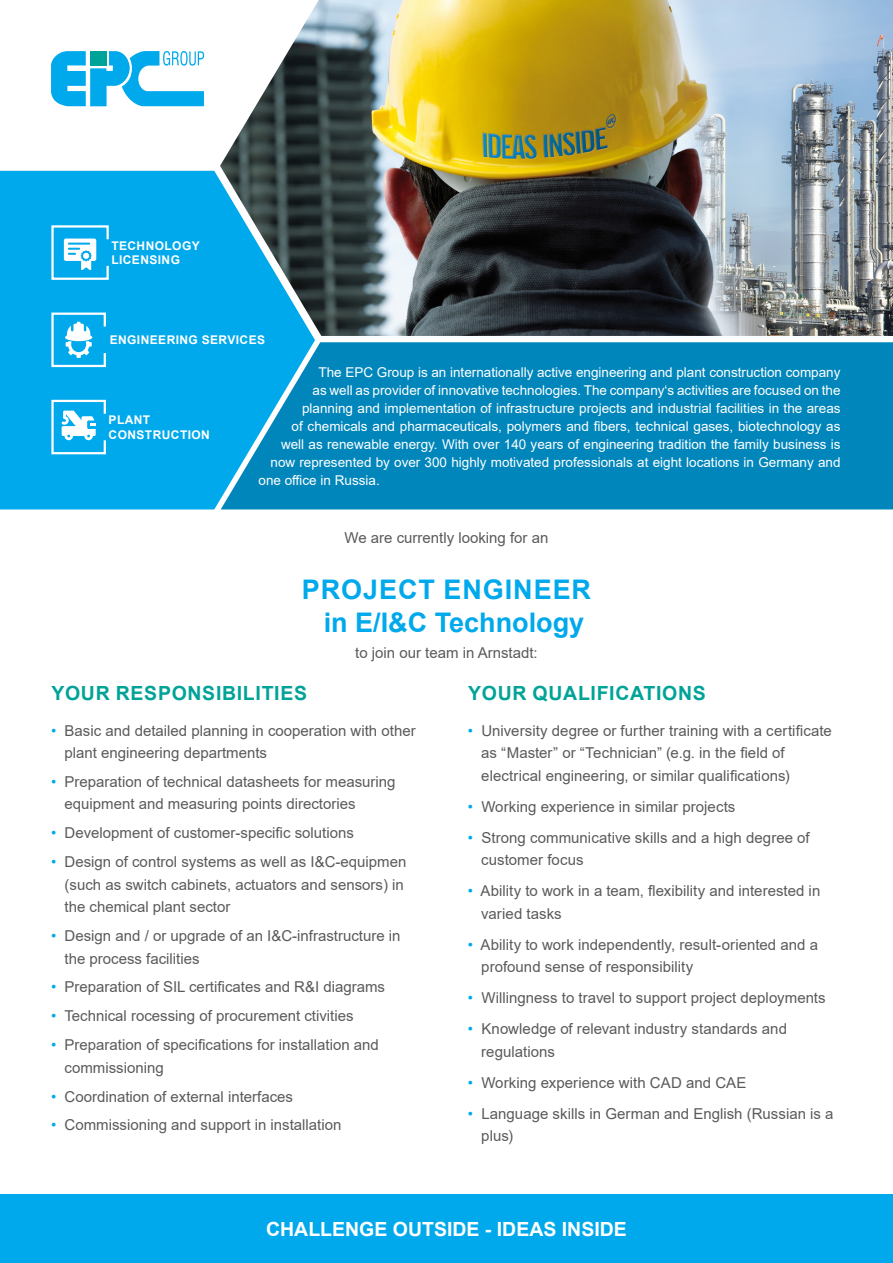
<style>
.page{position:relative;width:893px;height:1263px;background:#fff}
.page>*{position:absolute;margin:0;border:0;box-sizing:border-box;transform-origin:0 0}
.t1{font:700 27px "Arial";color:#00a9eb}
.t2{font:700 27px "Arial";letter-spacing:.035em;color:#00a9eb}
.t3{font:700 19.5px "Arial";letter-spacing:.035em;color:#00a397}
.t4{font:700 19.5px "Arial";color:#fff}
.t5{font:15px/22.5px "Arial";color:#5a5a5a}
.t6{font:13.5px "Arial";color:#fff}
.t7{font:700 12px "Arial";letter-spacing:.035em;color:#fff}
.s1{color:#00a9eb}
</style>
<div class="page">
<div style="left:0;top:171px;width:315px;height:338px;background:#00a9eb"></div>
<svg style="left:221px;top:342px;width:672px;height:167px;background:#038abf"></svg>
<svg style="left:51px;top:51px;width:153px;height:55px"></svg>
<svg style="left:50px;top:224px;width:60px;height:57px"></svg>
<svg style="left:50px;top:311px;width:57px;height:57px"></svg>
<svg style="left:50px;top:399px;width:57px;height:56px"></svg>
<div style="left:0;top:1195px;width:893px;height:68px;background:#00a9eb"></div>
<img style="left:220px;top:0;width:673px;height:336px">
<p class="t7" style="left:111px;top:237px;width:90px">TECHNOLOGY</p>
<p class="t7" style="left:111px;top:251px;width:70px">LICENSING</p>
<p class="t7" style="left:110px;top:331px;width:157px">ENGINEERING SERVICES</p>
<p class="t7" style="left:109px;top:412px;width:43px">PLANT</p>
<p class="t7" style="left:109px;top:426px;width:103px">CONSTRUCTION</p>
<p class="t6" style="left:319px;top:363px;width:523px">The EPC Group is an internationally active engineering and plant construction company</p>
<p class="t6" style="left:313px;top:381px;width:529px">as well as provider of innovative technologies. The company‘s activities are focused on the</p>
<p class="t6" style="left:302px;top:399px;width:540px">planning and implementation of infrastructure projects and industrial facilities in the areas</p>
<p class="t6" style="left:292px;top:417px;width:550px">of chemicals and pharmaceuticals, polymers and fibers, technical gases, biotechnology as</p>
<p class="t6" style="left:281px;top:435px;width:561px">well as renewable energy. With over 140 years of engineering tradition the family business is</p>
<p class="t6" style="left:271px;top:453px;width:571px">now represented by over 300 highly motivated professionals at eight locations in Germany and</p>
<p class="t6" style="left:259px;top:471px;width:123px">one office in Russia.</p>
<p class="t5" style="left:344px;top:526px;width:205px">We are currently looking for an</p>
<p class="t2" style="left:302px;top:571px;width:291px">PROJECT ENGINEER</p>
<p class="t1" style="left:324px;top:603px;width:262px">in E/I&amp;C Technology</p>
<p class="t5" style="left:355px;top:641px;width:184px">to join our team in Arnstadt:</p>
<p class="t3" style="left:51px;top:679px;width:257px">YOUR RESPONSIBILITIES</p>
<p class="t5" style="left:65px;top:719px;width:353px;text-indent:-14px"><span class="s1">•</span> Basic and detailed planning in cooperation with other plant engineering departments</p>
<p class="t5" style="left:65px;top:770px;width:333px;text-indent:-14px"><span class="s1">•</span> Preparation of technical datasheets for measuring equipment and measuring points directories</p>
<p class="t5" style="left:51px;top:822px;width:304px"><span class="s1">•</span> Development of customer-specific solutions</p>
<p class="t5" style="left:65px;top:850px;width:343px;text-indent:-14px"><span class="s1">•</span> Design of control systems as well as I&amp;C-equipmen (such as switch cabinets, actuators and sensors) in the chemical plant sector</p>
<p class="t5" style="left:65px;top:924px;width:338px;text-indent:-14px"><span class="s1">•</span> Design and / or upgrade of an I&amp;C-infrastructure in the process facilities</p>
<p class="t5" style="left:51px;top:976px;width:336px"><span class="s1">•</span> Preparation of SIL certificates and R&amp;I diagrams</p>
<p class="t5" style="left:51px;top:1005px;width:304px"><span class="s1">•</span> Technical rocessing of procurement ctivities</p>
<p class="t5" style="left:65px;top:1033px;width:316px;text-indent:-14px"><span class="s1">•</span> Preparation of specifications for installation and commissioning</p>
<p class="t5" style="left:51px;top:1085px;width:244px"><span class="s1">•</span> Coordination of external interfaces</p>
<p class="t5" style="left:51px;top:1114px;width:292px"><span class="s1">•</span> Commissioning and support in installation</p>
<p class="t3" style="left:468px;top:679px;width:239px">YOUR QUALIFICATIONS</p>
<p class="t5" style="left:481px;top:719px;width:352px;text-indent:-14px"><span class="s1">•</span> University degree or further training with a certificate as “Master” or “Technician” (e.g. in the field of electrical engineering, or similar qualifications)</p>
<p class="t5" style="left:468px;top:795px;width:269px"><span class="s1">•</span> Working experience in similar projects</p>
<p class="t5" style="left:481px;top:826px;width:330px;text-indent:-14px"><span class="s1">•</span> Strong communicative skills and a high degree of customer focus</p>
<p class="t5" style="left:481px;top:879px;width:341px;text-indent:-14px"><span class="s1">•</span> Ability to work in a team, flexibility and interested in varied tasks</p>
<p class="t5" style="left:481px;top:933px;width:338px;text-indent:-14px"><span class="s1">•</span> Ability to work independently, result-oriented and a profound sense of responsibility</p>
<p class="t5" style="left:468px;top:986px;width:359px"><span class="s1">•</span> Willingness to travel to support project deployments</p>
<p class="t5" style="left:481px;top:1017px;width:307px;text-indent:-14px"><span class="s1">•</span> Knowledge of relevant industry standards and regulations</p>
<p class="t5" style="left:468px;top:1071px;width:280px"><span class="s1">•</span> Working experience with CAD and CAE</p>
<p class="t5" style="left:481px;top:1102px;width:354px;text-indent:-14px"><span class="s1">•</span> Language skills in German and English (Russian is a plus)</p>
<p class="t4" style="left:266px;top:1216px;width:362px">CHALLENGE OUTSIDE - IDEAS INSIDE</p>
</div>
